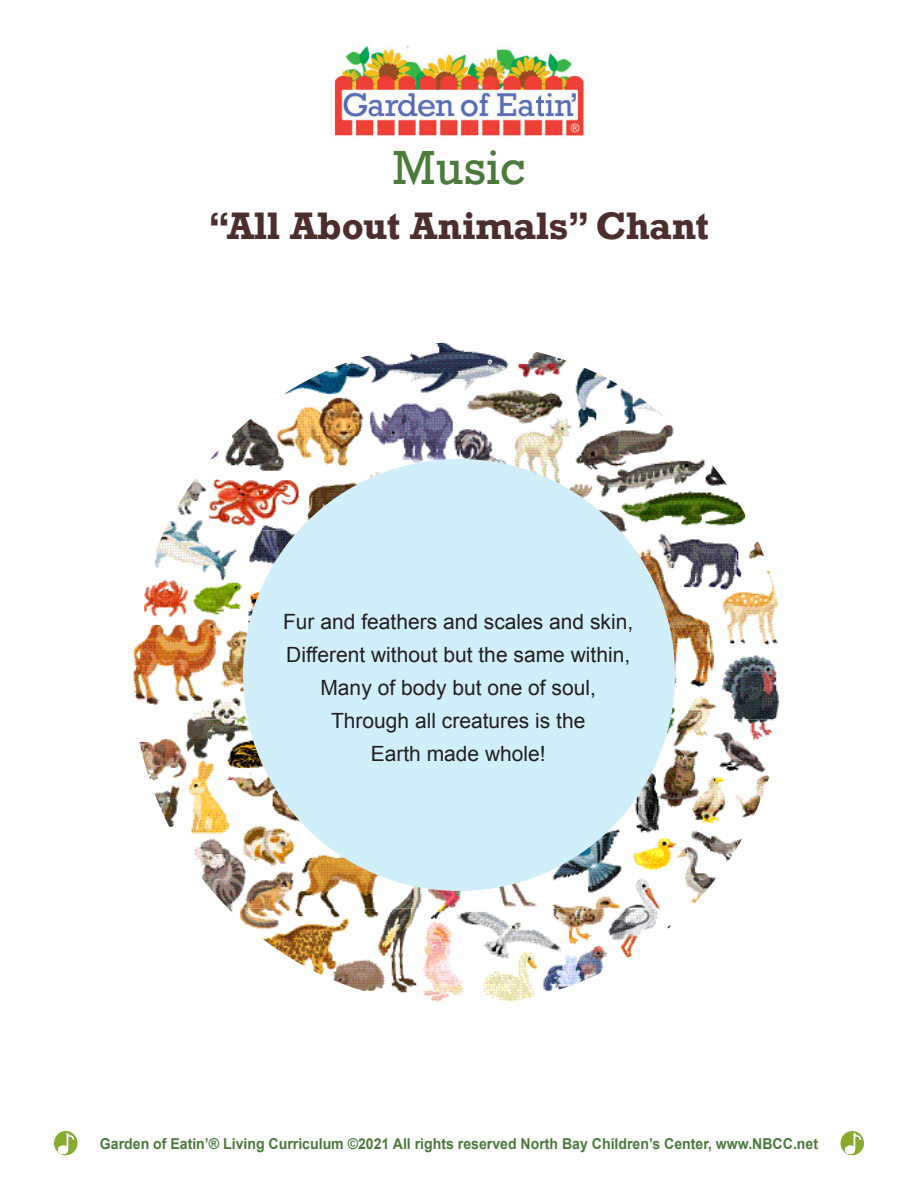
<style>
.page{position:relative;width:918px;height:1188px;background:#fff}
.page>*{position:absolute;margin:0;border:0;box-sizing:border-box;transform-origin:0 0}
.t1{font:45px "Rockwell";color:#4a7b3a}
.t2{font:700 36px "Rockwell";color:#4d2e2d}
.t3{font:21px/33px "Arial";color:#231f20;text-align:center}
.t4{font:700 15px "Arial";color:#4a7b3a;scale:.94 1}
</style>
<div class="page">
<svg style="left:54px;top:1131px;width:23px;height:24px"></svg>
<img style="left:56px;top:1132px;width:21px;height:22px">
<svg style="left:841px;top:1131px;width:23px;height:24px"></svg>
<img style="left:842px;top:1132px;width:22px;height:22px">
<img style="left:334px;top:47px;width:254px;height:91px">
<img style="left:232px;top:342px;width:442px;height:94px">
<img style="left:165px;top:436px;width:581px;height:94px">
<img style="left:144px;top:530px;width:634px;height:95px">
<img style="left:133px;top:625px;width:646px;height:94px">
<img style="left:139px;top:719px;width:635px;height:95px">
<img style="left:163px;top:814px;width:592px;height:94px">
<img style="left:228px;top:908px;width:444px;height:94px">
<div style="left:243px;top:459px;width:432px;height:432px;background:#d1eefb;border-radius:50%"></div>
<h1 class="t1" style="left:392px;top:143px;width:135px">Music</h1>
<h2 class="t2" style="left:209px;top:205px;width:502px">“All About Animals” Chant</h2>
<p class="t3" style="left:283px;top:607px;width:352px">Fur and feathers and scales and skin,<br>Different without but the same within,<br>Many of body but one of soul,<br>Through all creatures is the<br>Earth made whole!</p>
<p class="t4" style="left:100px;top:1138px;width:765px">Garden of Eatin’® Living Curriculum ©2021 All rights reserved North Bay Children’s Center, www.NBCC.net</p>
</div>
